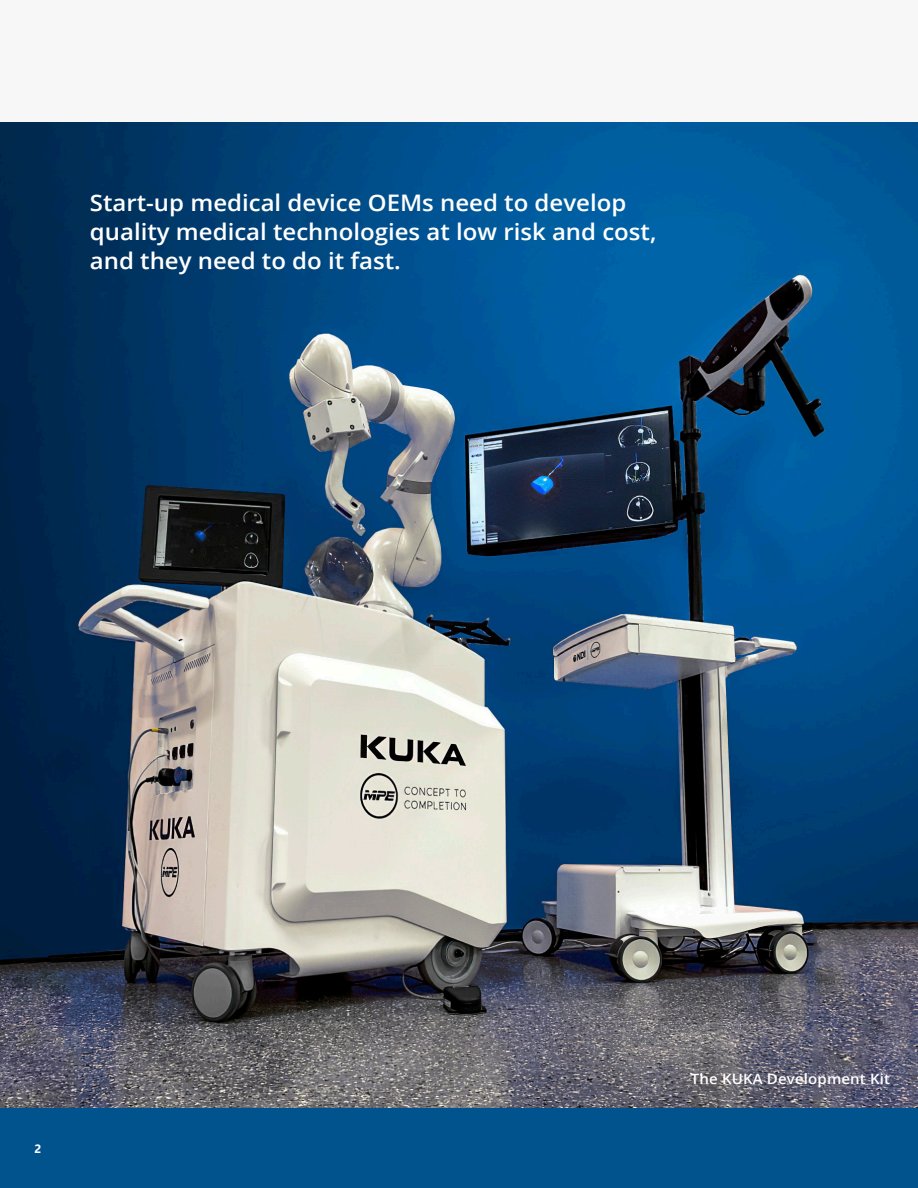
<style>
.page{position:relative;width:918px;height:1188px;background:#fff}
.page>*{position:absolute;margin:0;border:0;box-sizing:border-box;transform-origin:0 0}
.default_text{font:600 22.8px/28.8px "Open Sans";color:#fff;scale:1.05 1}
.default_text-2{font:600 14.25px "Open Sans";letter-spacing:.01em;color:#fff;scale:1.05 1}
.t1{font:700 12px "Segoe UI";color:#fff}
</style>
<div class="page">
<div style="left:0;top:1107px;width:918px;height:81px;background:#00538d"></div>
<div style="left:0;top:0;width:918px;height:122px;background:#f7f7f8"></div>
<img style="left:0;top:122px;width:918px;height:985px">
<p class="default_text" style="left:90px;top:188px;width:541px">Start-up medical device OEMs need to develop quality medical technologies at low risk and cost, and they need to do it fast.</p>
<p class="t1" style="left:35px;top:1138px;width:8px">2</p>
<p class="default_text-2" style="left:691px;top:1069px;width:191px">The KUKA Development Kit</p>
</div>
